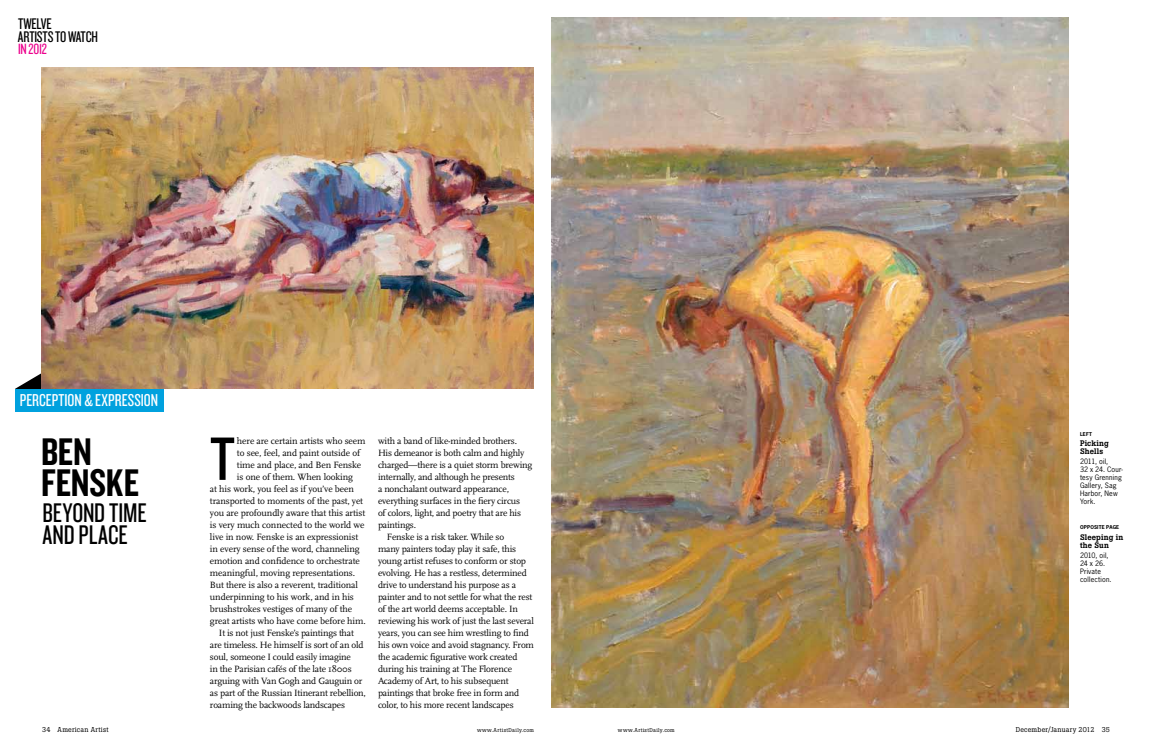
<style>
.page{position:relative;width:1152px;height:756px;background:#fff}
.page>*{position:absolute;margin:0;border:0;box-sizing:border-box;transform-origin:0 0}
.t1{font:63.6px "Knockout 29 Junior Ltweight";color:#000}
.t2{font:40px/31px "Knockout 49 Liteweight";letter-spacing:-.005em;color:#000}
.t3{font:28px/22px "Knockout 28 Junior Feathrwt";color:#000}
.t4{font:17.9px "Knockout 28 Junior Feathrwt";color:#fff}
.t5{font:16px/12.5px "Knockout 28 Junior Feathrwt";letter-spacing:-.015em;color:#000}
.t6{font:15.4px "Knockout 28 Junior Feathrwt";letter-spacing:-.015em;color:#ec008c}
.t7{font:9.5px "Scala Pro";letter-spacing:-.02em;color:#000}
.t8{font:500 8px/8px "Boton Pro";letter-spacing:.015em;color:#000}
.t9{font:7px/8px "News Gothic Std";letter-spacing:.025em;color:#000}
.t10{font:7px "Boton Pro";letter-spacing:.035em;color:#000}
.t11{font:5.5px "Boton Pro";letter-spacing:.065em;color:#000}
.t12{font:700 5px "News Gothic Std";letter-spacing:.03em;color:#000}
</style>
<div class="page">
<svg style="left:15px;top:373px;width:26px;height:16px"></svg>
<div style="left:15px;top:389px;width:148px;height:23px;background:#00a1de"></div>
<img style="left:552px;top:17px;width:517px;height:691px">
<img style="left:41px;top:67px;width:493px;height:322px">
<h3 class="t5" style="left:18px;top:17px;width:81px">TWELVE<br>ARTISTS TO WATCH</h3>
<h3 class="t6" style="left:18px;top:40px;width:31px">IN 2012</h3>
<h3 class="t4" style="left:20px;top:389px;width:140px">PERCEPTION &amp; EXPRESSION</h3>
<h2 class="t2" style="left:41px;top:434px;width:100px">BEN<br>FENSKE</h2>
<h3 class="t3" style="left:42px;top:501px;width:106px">BEYOND TIME<br>AND PLACE</h3>
<h1 class="t1" style="left:210px;top:418px;width:27px">T</h1>
<p class="t7" style="left:237px;top:435px;width:130px">here are certain artists who seem</p>
<p class="t7" style="left:237px;top:447px;width:125px">to see, feel, and paint outside of</p>
<p class="t7" style="left:237px;top:459px;width:126px">time and place, and Ben Fenske</p>
<p class="t7" style="left:237px;top:471px;width:118px">is one of them. When looking</p>
<p class="t7" style="left:210px;top:483px;width:146px">at his work, you feel as if you’ve been</p>
<p class="t7" style="left:210px;top:495px;width:155px">transported to moments of the past, yet</p>
<p class="t7" style="left:210px;top:507px;width:157px">you are profoundly aware that this artist</p>
<p class="t7" style="left:210px;top:519px;width:156px">is very much connected to the world we</p>
<p class="t7" style="left:210px;top:531px;width:150px">live in now. Fenske is an expressionist</p>
<p class="t7" style="left:210px;top:543px;width:151px">in every sense of the word, channeling</p>
<p class="t7" style="left:210px;top:555px;width:151px">emotion and confidence to orchestrate</p>
<p class="t7" style="left:210px;top:567px;width:147px">meaningful, moving representations.</p>
<p class="t7" style="left:210px;top:579px;width:150px">But there is also a reverent, traditional</p>
<p class="t7" style="left:210px;top:591px;width:146px">underpinning to his work, and in his</p>
<p class="t7" style="left:210px;top:603px;width:144px">brushstrokes vestiges of many of the</p>
<p class="t7" style="left:210px;top:615px;width:157px">great artists who have come before him.</p>
<p class="t7" style="left:219px;top:627px;width:136px">It is not just Fenske’s paintings that</p>
<p class="t7" style="left:210px;top:639px;width:155px">are timeless. He himself is sort of an old</p>
<p class="t7" style="left:210px;top:651px;width:142px">soul, someone I could easily imagine</p>
<p class="t7" style="left:210px;top:663px;width:143px">in the Parisian cafés of the late 1800s</p>
<p class="t7" style="left:210px;top:675px;width:154px">arguing with Van Gogh and Gauguin or</p>
<p class="t7" style="left:210px;top:687px;width:158px">as part of the Russian Itinerant rebellion,</p>
<p class="t7" style="left:210px;top:699px;width:137px">roaming the backwoods landscapes</p>
<p class="t7" style="left:378px;top:435px;width:141px">with a band of like-minded brothers.</p>
<p class="t7" style="left:378px;top:447px;width:148px">His demeanor is both calm and highly</p>
<p class="t7" style="left:378px;top:459px;width:156px">charged—there is a quiet storm brewing</p>
<p class="t7" style="left:378px;top:471px;width:138px">internally, and although he presents</p>
<p class="t7" style="left:378px;top:483px;width:133px">a nonchalant outward appearance,</p>
<p class="t7" style="left:378px;top:495px;width:144px">everything surfaces in the fiery circus</p>
<p class="t7" style="left:378px;top:507px;width:145px">of colors, light, and poetry that are his</p>
<p class="t7" style="left:378px;top:519px;width:40px">paintings.</p>
<p class="t7" style="left:387px;top:531px;width:119px">Fenske is a risk taker. While so</p>
<p class="t7" style="left:378px;top:543px;width:140px">many painters today play it safe, this</p>
<p class="t7" style="left:378px;top:555px;width:150px">young artist refuses to conform or stop</p>
<p class="t7" style="left:378px;top:567px;width:150px">evolving. He has a restless, determined</p>
<p class="t7" style="left:378px;top:579px;width:140px">drive to understand his purpose as a</p>
<p class="t7" style="left:378px;top:591px;width:156px">painter and to not settle for what the rest</p>
<p class="t7" style="left:378px;top:603px;width:142px">of the art world deems acceptable. In</p>
<p class="t7" style="left:378px;top:615px;width:157px">reviewing his work of just the last several</p>
<p class="t7" style="left:378px;top:627px;width:152px">years, you can see him wrestling to find</p>
<p class="t7" style="left:378px;top:639px;width:158px">his own voice and avoid stagnancy. From</p>
<p class="t7" style="left:378px;top:651px;width:141px">the academic figurative work created</p>
<p class="t7" style="left:378px;top:663px;width:136px">during his training at The Florence</p>
<p class="t7" style="left:378px;top:675px;width:132px">Academy of Art, to his subsequent</p>
<p class="t7" style="left:378px;top:687px;width:143px">paintings that broke free in form and</p>
<p class="t7" style="left:378px;top:699px;width:137px">color, to his more recent landscapes</p>
<p class="t12" style="left:1080px;top:431px;width:13px">left</p>
<p class="t8" style="left:1080px;top:439px;width:30px">Picking<br>Shells</p>
<p class="t9" style="left:1080px;top:458px;width:44px">2011, oil,<br>32 x 24. Cour&shy;tesy Grenning<br>Gallery, Sag<br>Harbor, New<br>York.</p>
<p class="t12" style="left:1080px;top:524px;width:40px">OPPOSITE PAGE</p>
<p class="t8" style="left:1080px;top:533px;width:45px">Sleeping in the Sun</p>
<p class="t9" style="left:1080px;top:551px;width:33px">2010, oil,<br>24 x 26.<br>Private collection.</p>
<p class="t10" style="left:42px;top:725px;width:68px">34 American Artist</p>
<p class="t11" style="left:477px;top:726px;width:58px">www.ArtistDaily.com</p>
<p class="t11" style="left:618px;top:726px;width:58px">www.ArtistDaily.com</p>
<p class="t10" style="left:1016px;top:725px;width:96px">December/January 2012 35</p>
</div>
